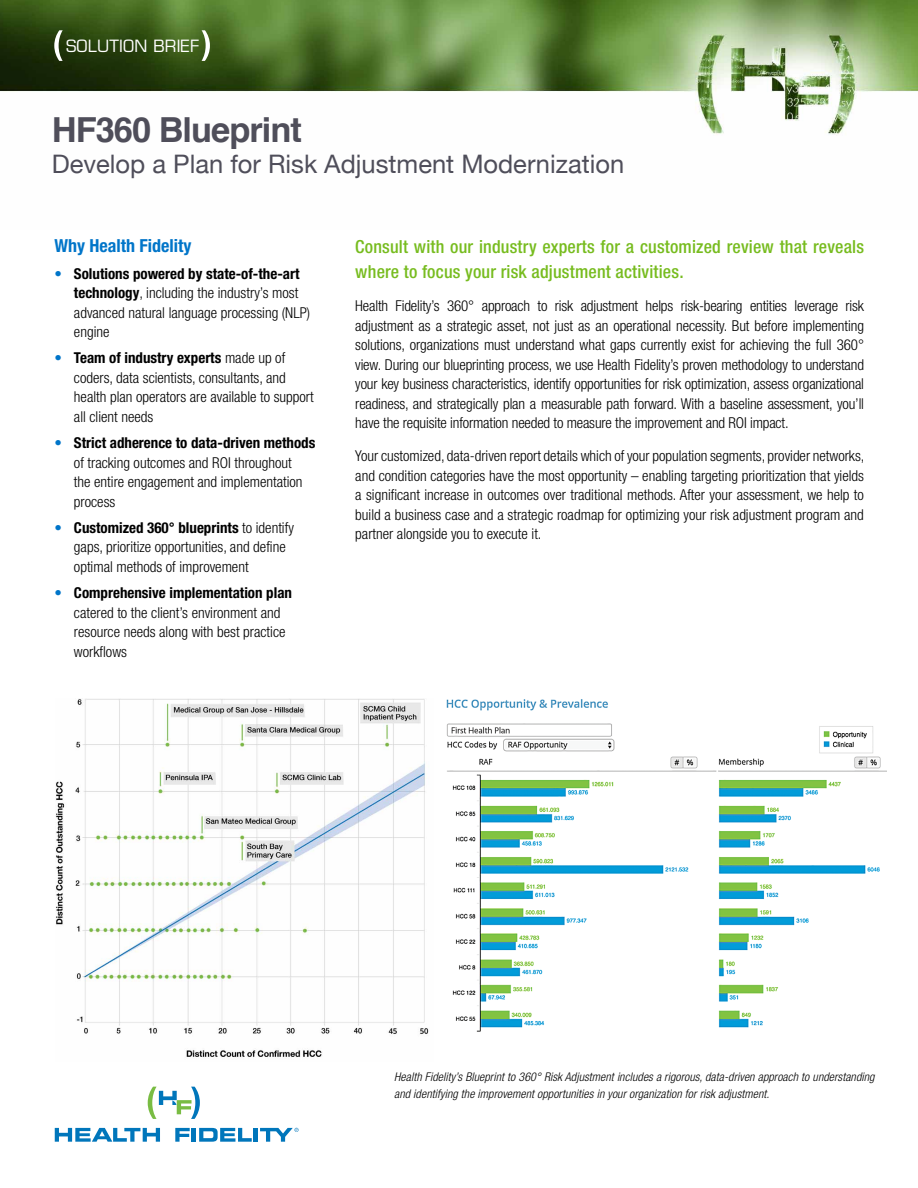
<style>
.page{position:relative;width:918px;height:1188px;background:#fff}
.page>*{position:absolute;margin:0;border:0;box-sizing:border-box;transform-origin:0 0}
.t1{font:700 34.5px "Helvetica";letter-spacing:-.03em;color:#4f4e5a}
.t2{font:25.5px "Helvetica Neue";color:#4f4e5a}
.t3{font:500 condensed 18px/25.5px "Helvetica Neue";letter-spacing:.01em;color:#77bc1f}
.t4{font:700 condensed 18px "Helvetica Neue";color:#0075c9}
.t5{font:16.5px "Eurostile";letter-spacing:.01em;color:#fff}
.t6{font:300 condensed 15px/19.5px "Helvetica Neue";color:#000}
.t7{font:italic 300 condensed 12px/16.5px "Helvetica Neue";letter-spacing:.01em;color:#000}
.s1{color:#0075c9}
.s2{font-weight:700}
</style>
<div class="page">
<img style="left:0;top:0;width:918px;height:135px">
<svg style="left:54px;top:30px;width:9px;height:31px"></svg>
<svg style="left:202px;top:30px;width:8px;height:31px"></svg>
<svg style="left:148px;top:1087px;width:52px;height:32px"></svg>
<svg style="left:55px;top:1128px;width:105px;height:14px"></svg>
<svg style="left:175px;top:1128px;width:15px;height:14px"></svg>
<hr style="left:192px;top:1128px;width:4px;height:14px;background:#0076bb">
<svg style="left:199px;top:1128px;width:53px;height:14px"></svg>
<hr style="left:254px;top:1128px;width:4px;height:14px;background:#0076bb">
<svg style="left:260px;top:1128px;width:39px;height:14px"></svg>
<img style="left:56px;top:699px;width:373px;height:359px">
<img style="left:446px;top:699px;width:441px;height:333px">
<p class="t5" style="left:66px;top:36px;width:135px">SOLUTION BRIEF</p>
<h1 class="t1" style="left:52px;top:102px;width:252px">HF360 Blueprint</h1>
<h2 class="t2" style="left:52px;top:145px;width:574px">Develop a Plan for Risk Adjustment Modernization</h2>
<p class="t4" style="left:54px;top:235px;width:138px">Why Health Fidelity</p>
<p class="t6" style="left:74px;top:264px;width:238px;text-indent:-20px"><span class="s1">•</span> <span class="s2">Solutions powered by state-of-the-art technology</span>, including the industry’s most advanced natural language processing (NLP) engine</p>
<p class="t6" style="left:74px;top:348px;width:241px;text-indent:-20px"><span class="s1">•</span> <span class="s2">Team of industry experts</span> made up of coders, data scientists, consultants, and health plan operators are available to support all client needs</p>
<p class="t6" style="left:74px;top:433px;width:243px;text-indent:-20px"><span class="s1">•</span> <span class="s2">Strict adherence to data-driven methods </span>of tracking outcomes and ROI throughout<br>the entire engagement and implementation process</p>
<p class="t6" style="left:74px;top:518px;width:221px;text-indent:-20px"><span class="s1">•</span> <span class="s2">Customized 360° blueprints</span> to identify gaps, prioritize opportunities, and define optimal methods of improvement</p>
<p class="t6" style="left:74px;top:583px;width:220px;text-indent:-20px"><span class="s1">•</span> <span class="s2">Comprehensive implementation plan </span>catered to the client’s environment and resource needs along with best practice workflows</p>
<p class="t3" style="left:355px;top:233px;width:510px">Consult with our industry experts for a customized review that reveals where to focus your risk adjustment activities.</p>
<p class="t6" style="left:355px;top:296px;width:510px;text-align:justify">Health Fidelity’s 360° approach to risk adjustment helps risk-bearing entities leverage risk adjustment as a strategic asset, not just as an operational necessity. But before implementing solutions, organizations must understand what gaps currently exist for achieving the full 360° view. During our blueprinting process, we use Health Fidelity’s proven methodology to understand your key business characteristics, identify opportunities for risk optimization, assess organizational readiness, and strategically plan a measurable path forward. With a baseline assessment, you’ll have the requisite information needed to measure the improvement and ROI impact.</p>
<p class="t6" style="left:355px;top:446px;width:511px;text-align:justify">Your customized, data-driven report details which of your population segments, provider networks, and condition categories have the most opportunity – enabling targeting prioritization that yields a significant increase in outcomes over traditional methods. After your assessment, we help to build a business case and a strategic roadmap for optimizing your risk adjustment program and partner alongside you to execute it.</p>
<p class="t7" style="left:394px;top:1069px;width:482px">Health Fidelity’s Blueprint to 360° Risk Adjustment includes a rigorous, data-driven approach to understanding and identifying the improvement opportunities in your organization for risk adjustment.</p>
</div>
